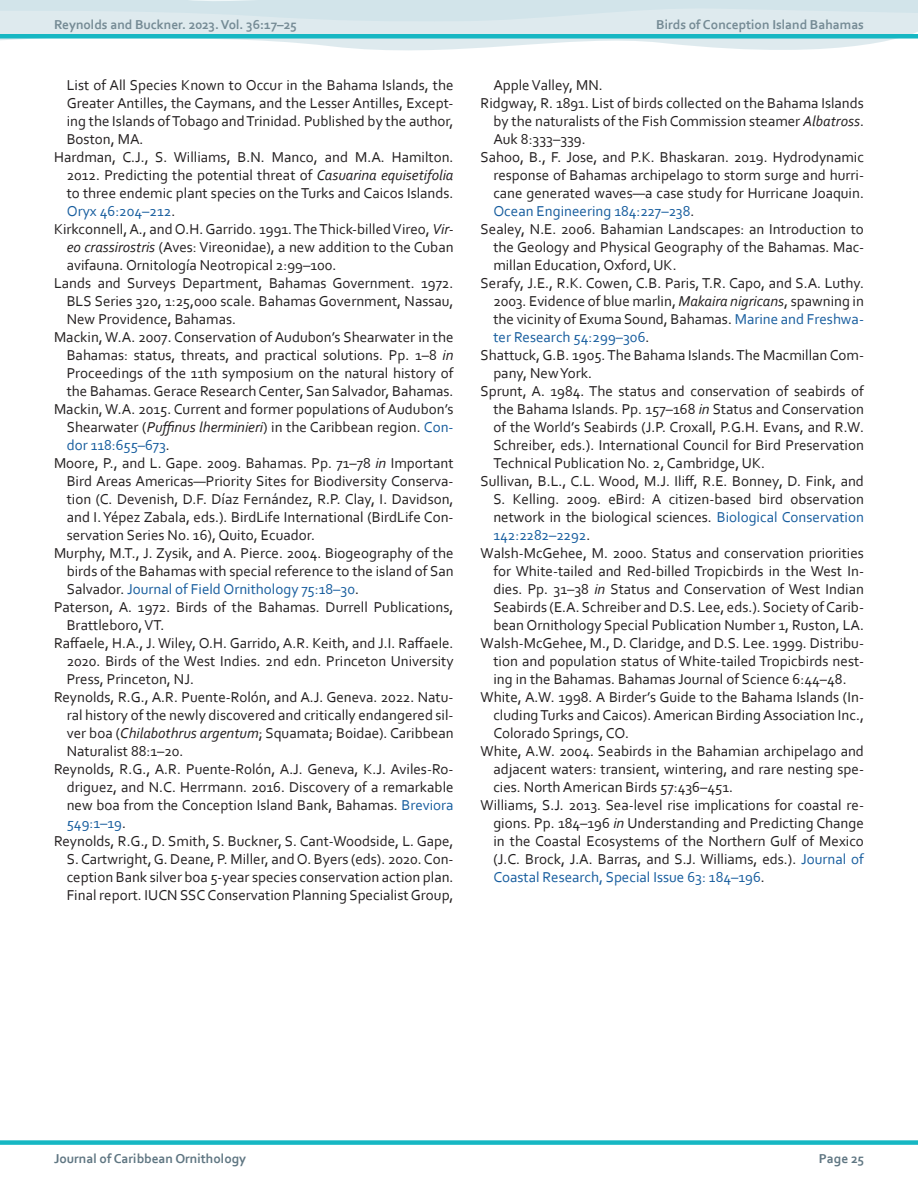
<style>
.page{position:relative;width:918px;height:1188px;background:#fff}
.page>*{position:absolute;margin:0;border:0;box-sizing:border-box;transform-origin:0 0}
.Citation__P{font:15px/18px "Corbel";color:#231f20;text-align:justify}
.t1{font:700 13.5px "Corbel";color:#758b95}
.t2{font:700 13.5px "Corbel";color:#5f7682}
.s1{font-style:italic}
.s2{color:#175d9e}
</style>
<div class="page">
<svg style="left:0;top:0;width:918px;height:51px;fill:#deeaee"></svg>
<div style="left:0;top:1140px;width:918px;height:5px;background:#16b7c3"></div>
<div style="left:0;top:34px;width:918px;height:5px;background:#16b7c3"></div>
<p class="t1" style="left:54px;top:16px;width:244px">Reynolds and Buckner. 2023. Vol. 36:17–25</p>
<p class="t1" style="left:656px;top:16px;width:209px">Birds of Conception Island Bahamas</p>
<p class="Citation__P" style="left:67px;top:76px;width:388px">List of All Species Known to Occur in the Bahama Islands, the Greater Antilles, the Caymans, and the Lesser Antilles, Except&shy;ing the Islands of Tobago and Trinidad. Published by the author, Boston, MA.</p>
<p class="Citation__P" style="left:67px;top:148px;width:388px;text-indent:-13px">Hardman, C.J., S. Williams, B.N. Manco, and M.A. Hamilton.<br>2012. Predicting the potential threat of <span class="s1">Casuarina equisetifolia </span>to three endemic plant species on the Turks and Caicos Islands.<br><span class="s2">Oryx 46:204–212</span>.</p>
<p class="Citation__P" style="left:67px;top:220px;width:388px;text-indent:-13px">Kirkconnell, A., and O.H. Garrido. 1991. The Thick-billed Vireo, <span class="s1">Vir&shy;eo crassirostris</span> (Aves: Vireonidae), a new addition to the Cuban avifauna. Ornitología Neotropical 2:99–100.</p>
<p class="Citation__P" style="left:67px;top:274px;width:388px;text-indent:-13px">Lands and Surveys Department, Bahamas Government. 1972.<br>BLS Series 320, 1:25,000 scale. Bahamas Government, Nassau, New Providence, Bahamas.</p>
<p class="Citation__P" style="left:67px;top:328px;width:388px;text-indent:-13px">Mackin, W.A. 2007. Conservation of Audubon’s Shearwater in the Bahamas: status, threats, and practical solutions. Pp. 1–8 <span class="s1">in </span>Proceedings of the 11th symposium on the natural history of the Bahamas. Gerace Research Center, San Salvador, Bahamas.</p>
<p class="Citation__P" style="left:67px;top:400px;width:388px;text-indent:-13px">Mackin, W.A. 2015. Current and former populations of Audubon’s Shearwater (<span class="s1">Puffinus lherminieri</span>) in the Caribbean region. <span class="s2">Con&shy;dor 118:655–673</span>.</p>
<p class="Citation__P" style="left:67px;top:454px;width:388px;text-indent:-13px">Moore, P., and L. Gape. 2009. Bahamas. Pp. 71–78 <span class="s1">in</span> Important Bird Areas Americas—Priority Sites for Biodiversity Conserva&shy;tion (C. Devenish, D.F. Díaz Fernández, R.P. Clay, I. Davidson, and I. Yépez Zabala, eds.). BirdLife International (BirdLife Con&shy;servation Series No. 16), Quito, Ecuador.</p>
<p class="Citation__P" style="left:67px;top:544px;width:388px;text-indent:-13px">Murphy, M.T., J. Zysik, and A. Pierce. 2004. Biogeography of the birds of the Bahamas with special reference to the island of San Salvador. <span class="s2">Journal of Field Ornithology 75:18–30</span>.</p>
<p class="Citation__P" style="left:67px;top:598px;width:388px;text-indent:-13px">Paterson, A. 1972. Birds of the Bahamas. Durrell Publications,<br>Brattleboro, VT.</p>
<p class="Citation__P" style="left:67px;top:634px;width:388px;text-indent:-13px">Raffaele, H.A., J. Wiley, O.H. Garrido, A.R. Keith, and J.I. Raffaele.<br>2020. Birds of the West Indies. 2nd edn. Princeton University Press, Princeton, NJ.</p>
<p class="Citation__P" style="left:67px;top:688px;width:388px;text-indent:-13px">Reynolds, R.G., A.R. Puente-Rolón, and A.J. Geneva. 2022. Natu&shy;ral history of the newly discovered and critically endangered sil&shy;ver boa (<span class="s1">Chilabothrus argentum</span>; Squamata; Boidae). Caribbean Naturalist 88:1–20.</p>
<p class="Citation__P" style="left:67px;top:760px;width:388px;text-indent:-13px">Reynolds, R.G., A.R. Puente-Rolón, A.J. Geneva, K.J. Aviles-Ro&shy;driguez, and N.C. Herrmann. 2016. Discovery of a remarkable new boa from the Conception Island Bank, Bahamas. <span class="s2">Breviora 549:1–19</span>.</p>
<p class="Citation__P" style="left:67px;top:832px;width:388px;text-indent:-13px">Reynolds, R.G., D. Smith, S. Buckner, S. Cant-Woodside, L. Gape, S. Cartwright, G. Deane, P. Miller, and O. Byers (eds). 2020. Con&shy;ception Bank silver boa 5-year species conservation action plan.<br>Final report. IUCN SSC Conservation Planning Specialist Group,</p>
<p class="Citation__P" style="left:493px;top:76px;width:111px">Apple Valley, MN.</p>
<p class="Citation__P" style="left:493px;top:94px;width:372px;text-indent:-13px">Ridgway, R. 1891. List of birds collected on the Bahama Islands by the naturalists of the Fish Commission steamer <span class="s1">Albatross</span>.<br>Auk 8:333–339.</p>
<p class="Citation__P" style="left:493px;top:148px;width:372px;text-indent:-13px">Sahoo, B., F. Jose, and P.K. Bhaskaran. 2019. Hydrodynamic response of Bahamas archipelago to storm surge and hurri&shy;cane generated waves—a case study for Hurricane Joaquin.<br><span class="s2">Ocean Engineering 184:227–238</span>.</p>
<p class="Citation__P" style="left:493px;top:220px;width:372px;text-indent:-13px">Sealey, N.E. 2006. Bahamian Landscapes: an Introduction to the Geology and Physical Geography of the Bahamas. Mac&shy;millan Education, Oxford, UK.</p>
<p class="Citation__P" style="left:493px;top:274px;width:372px;text-indent:-13px">Serafy, J.E., R.K. Cowen, C.B. Paris, T.R. Capo, and S.A. Luthy.<br>2003. Evidence of blue marlin, <span class="s1">Makaira nigricans</span>, spawning in the vicinity of Exuma Sound, Bahamas. <span class="s2">Marine and Freshwa&shy;ter Research 54:299–306</span>.</p>
<p class="Citation__P" style="left:493px;top:346px;width:372px;text-indent:-13px">Shattuck, G.B. 1905. The Bahama Islands. The Macmillan Com&shy;pany, New York.</p>
<p class="Citation__P" style="left:493px;top:382px;width:372px;text-indent:-13px">Sprunt, A. 1984. The status and conservation of seabirds of the Bahama Islands. Pp. 157–168 <span class="s1">in</span> Status and Conservation of the World’s Seabirds (J.P. Croxall, P.G.H. Evans, and R.W.<br>Schreiber, eds.). International Council for Bird Preservation Technical Publication No. 2, Cambridge, UK.</p>
<p class="Citation__P" style="left:493px;top:472px;width:372px;text-indent:-13px">Sullivan, B.L., C.L. Wood, M.J. Iliff, R.E. Bonney, D. Fink, and S. Kelling. 2009. eBird: A citizen-based bird observation network in the biological sciences. <span class="s2">Biological Conservation 142:2282–2292</span>.</p>
<p class="Citation__P" style="left:493px;top:544px;width:372px;text-indent:-13px">Walsh-McGehee, M. 2000. Status and conservation priorities for White-tailed and Red-billed Tropicbirds in the West In&shy;dies. Pp. 31–38 <span class="s1">in</span> Status and Conservation of West Indian Seabirds (E.A. Schreiber and D.S. Lee, eds.). Society of Carib&shy;bean Ornithology Special Publication Number 1, Ruston, LA.</p>
<p class="Citation__P" style="left:493px;top:634px;width:372px;text-indent:-13px">Walsh-McGehee, M., D. Claridge, and D.S. Lee. 1999. Distribu&shy;tion and population status of White-tailed Tropicbirds nest&shy;ing in the Bahamas. Bahamas Journal of Science 6:44–48.</p>
<p class="Citation__P" style="left:493px;top:688px;width:372px;text-indent:-13px">White, A.W. 1998. A Birder’s Guide to the Bahama Islands (In&shy;cluding Turks and Caicos). American Birding Association Inc., Colorado Springs, CO.</p>
<p class="Citation__P" style="left:493px;top:742px;width:372px;text-indent:-13px">White, A.W. 2004. Seabirds in the Bahamian archipelago and adjacent waters: transient, wintering, and rare nesting spe&shy;cies. North American Birds 57:436–451.</p>
<p class="Citation__P" style="left:493px;top:796px;width:372px;text-indent:-13px">Williams, S.J. 2013. Sea-level rise implications for coastal re&shy;gions. Pp. 184–196 <span class="s1">in</span> Understanding and Predicting Change in the Coastal Ecosystems of the Northern Gulf of Mexico (J.C. Brock, J.A. Barras, and S.J. Williams, eds.). <span class="s2">Journal of Coastal Research, Special Issue 63: 184–196</span>.</p>
<p class="t2" style="left:54px;top:1150px;width:194px">Journal of Caribbean Ornithology</p>
<p class="t2" style="left:819px;top:1150px;width:47px">Page 25</p>
</div>
